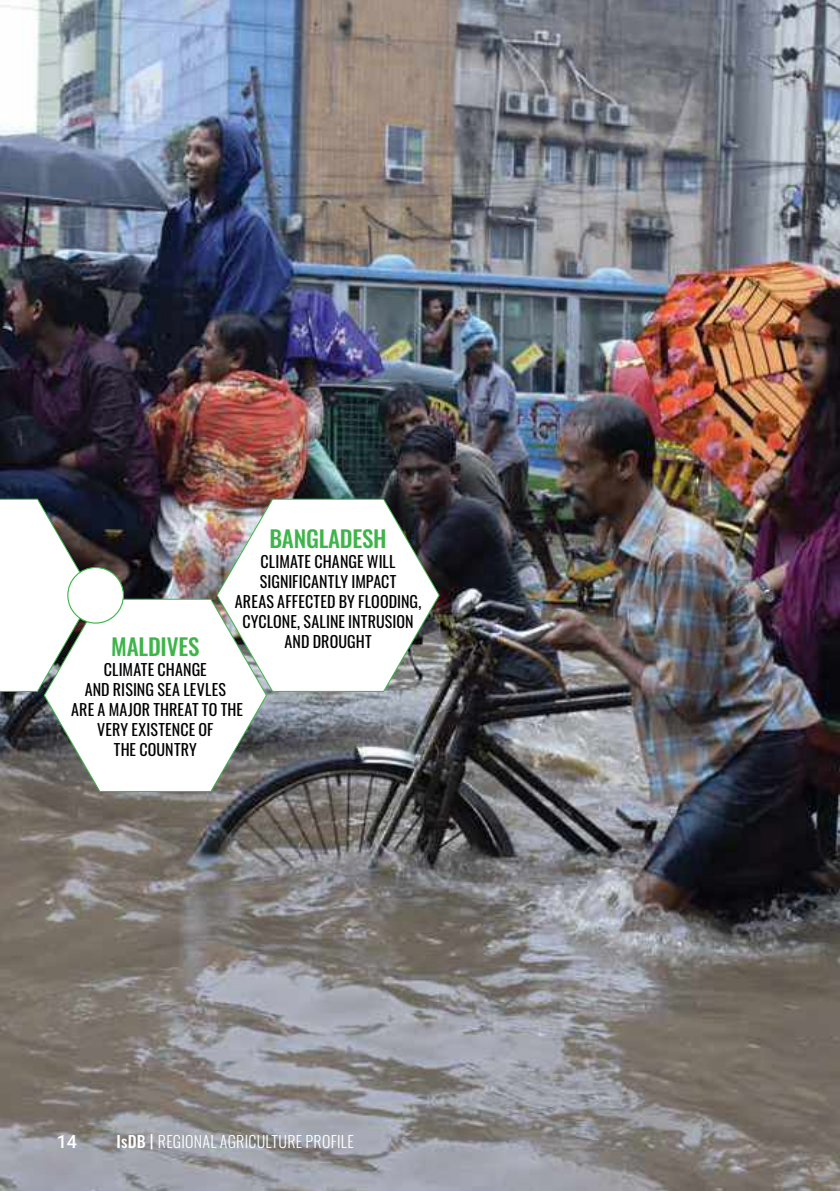
<style>
.page{position:relative;width:840px;height:1191px;background:#fff}
.page>*{position:absolute;margin:0;border:0;box-sizing:border-box;transform-origin:0 0}
.t1{font:500 23px "Oswald";letter-spacing:-.01em;color:#3eb54a}
.t2{font:500 18px "Roboto";color:#fff}
.t3{font:16px/20px "Oswald";letter-spacing:.005em;color:#000;text-align:center}
.t4{font:300 16px "Oswald";letter-spacing:.015em;color:#fff}
.s1{font-weight:500}
.s2{font-weight:400}
</style>
<div class="page">
<img style="left:0;top:0;width:839px;height:1191px">
<svg style="left:43px;top:598px;width:224px;height:194px"></svg>
<img style="left:216px;top:498px;width:224px;height:194px">
<svg style="left:0;top:498px;width:94px;height:194px"></svg>
<div style="left:68px;top:567px;width:55px;height:56px;background:#fff;border-radius:50%"></div>
<div style="left:67px;top:567px;width:57px;height:56px;border:1px solid #3eb54a;border-radius:50%"></div>
<h1 class="t1" style="left:269px;top:527px;width:119px">BANGLADESH</h1>
<p class="t3" style="left:235px;top:550px;width:188px">CLIMATE CHANGE WILL<br>SIGNIFICANTLY IMPACT<br>AREAS AFFECTED BY FLOODING,<br>CYCLONE, SALINE INTRUSION<br>AND DROUGHT</p>
<h1 class="t1" style="left:111px;top:635px;width:89px">MALDIVES</h1>
<p class="t3" style="left:71px;top:658px;width:173px">CLIMATE CHANGE<br>AND RISING SEA LEVLES<br>ARE A MAJOR THREAT TO THE<br>VERY EXISTENCE OF<br>THE COUNTRY</p>
<p class="t2" style="left:57px;top:1129px;width:22px">14</p>
<p class="t4" style="left:116px;top:1127px;width:239px"><span class="s1">IsDB</span> <span class="s2">|</span> REGIONAL AGRICULTURE PROFILE</p>
</div>
